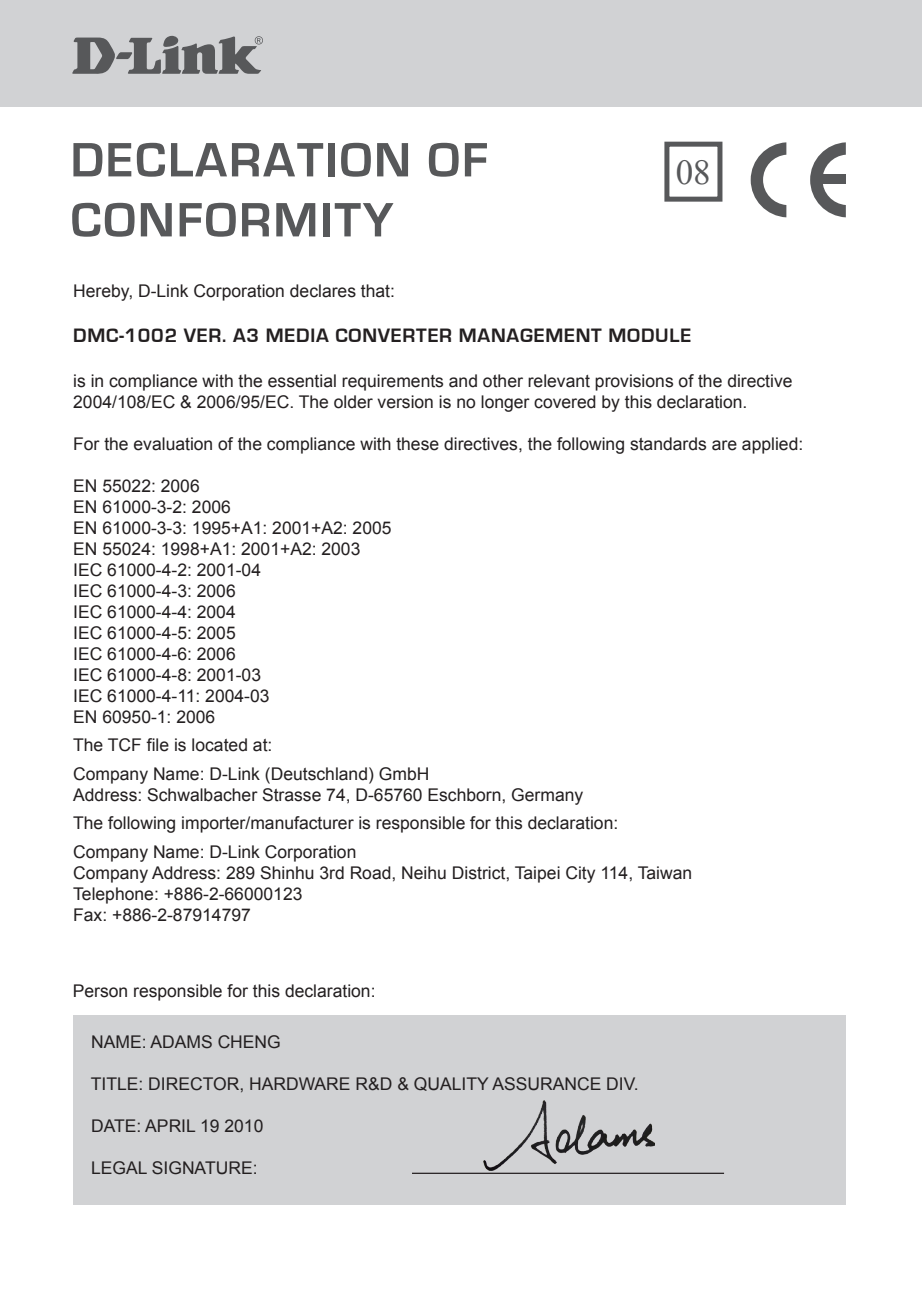
<style>
.page{position:relative;width:922px;height:1297px;background:#fff}
.page>*{position:absolute;margin:0;border:0;box-sizing:border-box;transform-origin:0 0}
.t1{font:700 50px "Eurostile";letter-spacing:.04em;color:#57585a}
.t2{font:35px "Times New Roman";color:#57585a}
.t3{font:700 20px "Eurostile";letter-spacing:.04em;color:#231f20}
.t4{font:17.5px/21px "Arial";color:#231f20}
</style>
<div class="page">
<div style="left:1px;top:0;width:920px;height:107px;background:#d1d2d4"></div>
<div style="left:664px;top:142px;width:58px;height:60px;border:5px solid #57585a"></div>
<svg style="left:750px;top:142px;width:36px;height:75px"></svg>
<svg style="left:810px;top:142px;width:35px;height:75px"></svg>
<div style="left:819px;top:174px;width:26px;height:9px;background:#57585a"></div>
<div style="left:74px;top:1015px;width:771px;height:189px;background:#d1d2d4"></div>
<hr style="left:412px;top:1173px;width:311px;height:1px;background:#231f20">
<img style="left:483px;top:1101px;width:171px;height:70px">
<svg style="left:72px;top:36px;width:191px;height:38px"></svg>
<h1 class="t1" style="left:70px;top:133px;width:419px">DECLARATION OF</h1>
<h1 class="t1" style="left:70px;top:193px;width:324px">CONFORMITY</h1>
<h2 class="t2" style="left:675px;top:148px;width:36px">08</h2>
<p class="t4" style="left:73px;top:280px;width:323px">Hereby, D-Link Corporation declares that:</p>
<p class="t3" style="left:73px;top:324px;width:619px">DMC-1002 VER. A3 MEDIA CONVERTER MANAGEMENT MODULE</p>
<p class="t4" style="left:73px;top:370px;width:720px">is in compliance with the essential requirements and other relevant provisions of the directive<br>2004/108/EC &amp; 2006/95/EC. The older version is no longer covered by this declaration.</p>
<p class="t4" style="left:73px;top:433px;width:731px">For the evaluation of the compliance with these directives, the following standards are applied:</p>
<p class="t4" style="left:73px;top:475px;width:320px">EN 55022: 2006<br>EN 61000-3-2: 2006<br>EN 61000-3-3: 1995+A1: 2001+A2: 2005<br>EN 55024: 1998+A1: 2001+A2: 2003<br>IEC 61000-4-2: 2001-04<br>IEC 61000-4-3: 2006<br>IEC 61000-4-4: 2004<br>IEC 61000-4-5: 2005<br>IEC 61000-4-6: 2006<br>IEC 61000-4-8: 2001-03<br>IEC 61000-4-11: 2004-03<br>EN 60950-1: 2006</p>
<p class="t4" style="left:73px;top:731px;width:357px;line-height:28.5px">The TCF file is located at:<br>Company Name: D-Link (Deutschland) GmbH</p>
<p class="t4" style="left:73px;top:781px;width:546px;line-height:28.5px">Address: Schwalbacher Strasse 74, D-65760 Eschborn, Germany<br>The following importer/manufacturer is responsible for this declaration:<br>Company Name: D-Link Corporation</p>
<p class="t4" style="left:73px;top:862px;width:620px">Company Address: 289 Shinhu 3rd Road, Neihu District, Taipei City 114, Taiwan<br>Telephone: +886-2-66000123<br>Fax: +886-2-87914797</p>
<p class="t4" style="left:73px;top:981px;width:304px">Person responsible for this declaration:</p>
<p class="t4" style="left:91px;top:1031px;width:191px">NAME: ADAMS CHENG</p>
<p class="t4" style="left:91px;top:1073px;width:549px">TITLE: DIRECTOR, HARDWARE R&amp;D &amp; QUALITY ASSURANCE DIV.</p>
<p class="t4" style="left:91px;top:1115px;width:174px">DATE: APRIL 19 2010</p>
<p class="t4" style="left:91px;top:1157px;width:168px">LEGAL SIGNATURE:</p>
</div>
